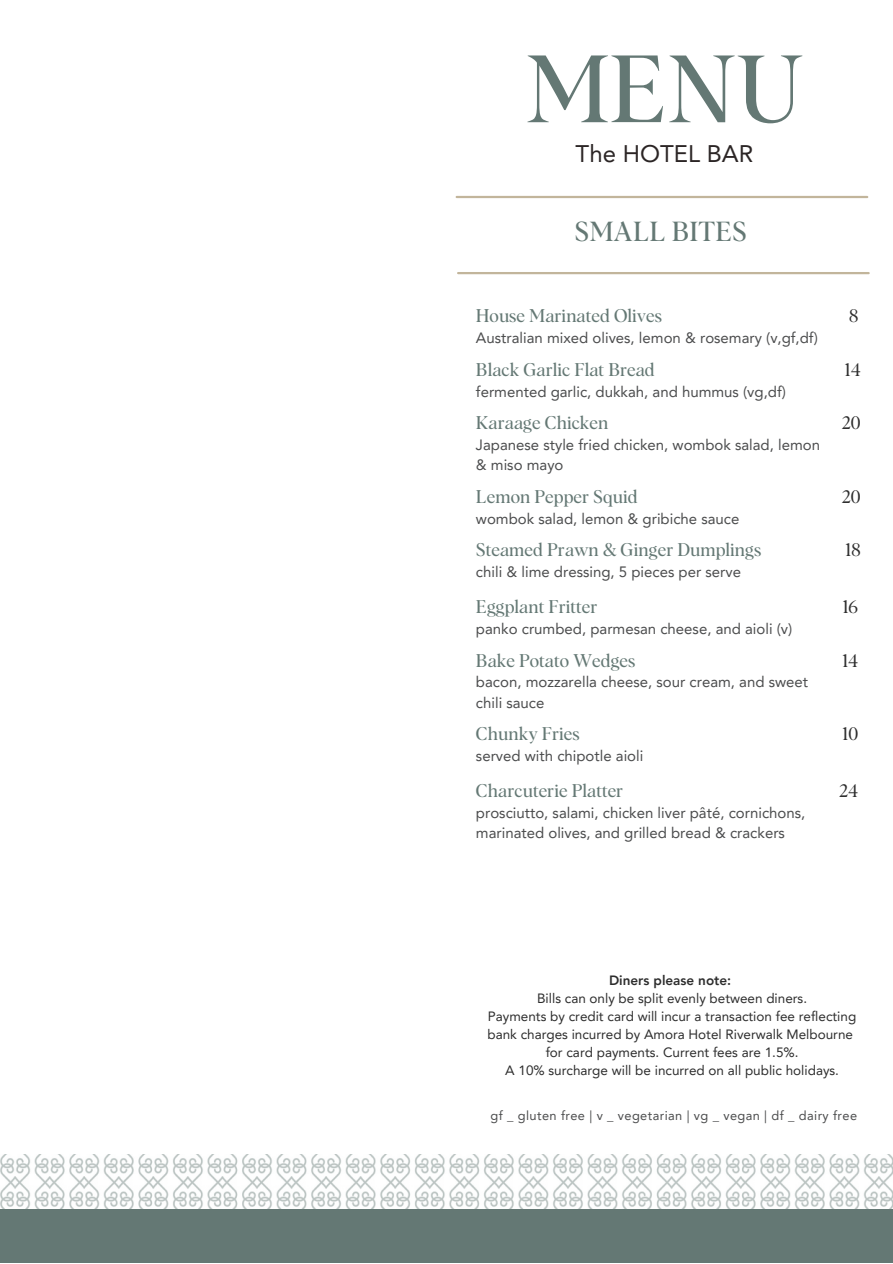
<style>
.page{position:relative;width:893px;height:1264px;background:#fff}
.page>*{position:absolute;margin:0;border:0;box-sizing:border-box;transform-origin:0 0}
.t1{font:93.3px "Albra";color:#647874}
.t2{font:27px "Albra";color:#647874}
.t3{font:24px "Avenir LT Pro";color:#2b2525}
.t4{font:18px "Albra";color:#647874}
.t5{font:18px "Albra";color:#2d2d2d}
.t6{font:15px/20.2px "Avenir LT Pro";color:#4b4c4d}
.t7{font:13.5px/18px "Avenir LT Pro";color:#2d2d2d}
.t8{font:800 13.5px "Avenir LT Pro";color:#2d2d2d}
.t9{font:12.75px "Avenir LT Pro";letter-spacing:.03em;color:#4b4c4d}
</style>
<div class="page">
<hr style="left:456px;top:196px;width:411px;height:2px;background:#c2b59b">
<hr style="left:458px;top:272px;width:410px;height:2px;background:#c2b59b">
<img style="left:0;top:1154px;width:892px;height:54px">
<div style="left:0;top:1208px;width:892px;height:54px;background:#647874"></div>
<p class="t1" style="left:525px;top:49px;width:279px">MENU</p>
<p class="t3" style="left:575px;top:144px;width:179px">The HOTEL BAR</p>
<p class="t2" style="left:574px;top:220px;width:174px">SMALL BITES</p>
<p class="t4" style="left:476px;top:308px;width:187px">House Marinated Olives</p>
<p class="t5" style="left:848px;top:308px;width:11px">8</p>
<p class="t6" style="left:476px;top:329px;width:343px">Australian mixed olives, lemon &amp; rosemary (v,gf,df)</p>
<p class="t4" style="left:476px;top:361px;width:180px">Black Garlic Flat Bread</p>
<p class="t5" style="left:844px;top:361px;width:18px">14</p>
<p class="t6" style="left:476px;top:382px;width:311px">fermented garlic, dukkah, and hummus (vg,df)</p>
<p class="t4" style="left:476px;top:415px;width:134px">Karaage Chicken</p>
<p class="t5" style="left:842px;top:415px;width:20px">20</p>
<p class="t6" style="left:476px;top:436px;width:345px">Japanese style fried chicken, wombok salad, lemon</p>
<p class="t6" style="left:476px;top:456px;width:89px">&amp; miso mayo</p>
<p class="t4" style="left:476px;top:488px;width:163px">Lemon Pepper Squid</p>
<p class="t5" style="left:842px;top:488px;width:20px">20</p>
<p class="t6" style="left:476px;top:509px;width:265px">wombok salad, lemon &amp; gribiche sauce</p>
<p class="t4" style="left:476px;top:542px;width:287px">Steamed Prawn &amp; Ginger Dumplings</p>
<p class="t5" style="left:845px;top:542px;width:17px">18</p>
<p class="t6" style="left:476px;top:563px;width:266px">chili &amp; lime dressing, 5 pieces per serve</p>
<p class="t4" style="left:476px;top:599px;width:123px">Eggplant Fritter</p>
<p class="t5" style="left:842px;top:599px;width:17px">16</p>
<p class="t6" style="left:476px;top:620px;width:318px">panko crumbed, parmesan cheese, and aioli (v)</p>
<p class="t4" style="left:476px;top:652px;width:161px">Bake Potato Wedges</p>
<p class="t5" style="left:842px;top:652px;width:18px">14</p>
<p class="t6" style="left:476px;top:673px;width:334px">bacon, mozzarella cheese, sour cream, and sweet</p>
<p class="t6" style="left:476px;top:693px;width:70px">chili sauce</p>
<p class="t4" style="left:476px;top:726px;width:105px">Chunky Fries</p>
<p class="t5" style="left:842px;top:726px;width:17px">10</p>
<p class="t6" style="left:476px;top:747px;width:169px">served with chipotle aioli</p>
<p class="t4" style="left:476px;top:783px;width:149px">Charcuterie Platter</p>
<p class="t5" style="left:839px;top:783px;width:20px">24</p>
<p class="t6" style="left:476px;top:804px;width:331px">prosciutto, salami, chicken liver pâté, cornichons, marinated olives, and grilled bread &amp; crackers</p>
<p class="t8" style="left:609px;top:974px;width:124px">Diners please note:</p>
<p class="t7" style="left:537px;top:990px;width:271px">Bills can only be split evenly between diners.</p>
<p class="t7" style="left:487px;top:1008px;width:370px">Payments by credit card will incur a transaction fee reflecting bank charges incurred by Amora Hotel Riverwalk Melbourne</p>
<p class="t7" style="left:545px;top:1044px;width:254px">for card payments. Current fees are 1.5%.</p>
<p class="t7" style="left:505px;top:1062px;width:335px">A 10% surcharge will be incurred on all public holidays.</p>
<p class="t9" style="left:490px;top:1110px;width:368px">gf _ gluten free | v _ vegetarian | vg _ vegan | df _ dairy free</p>
</div>
